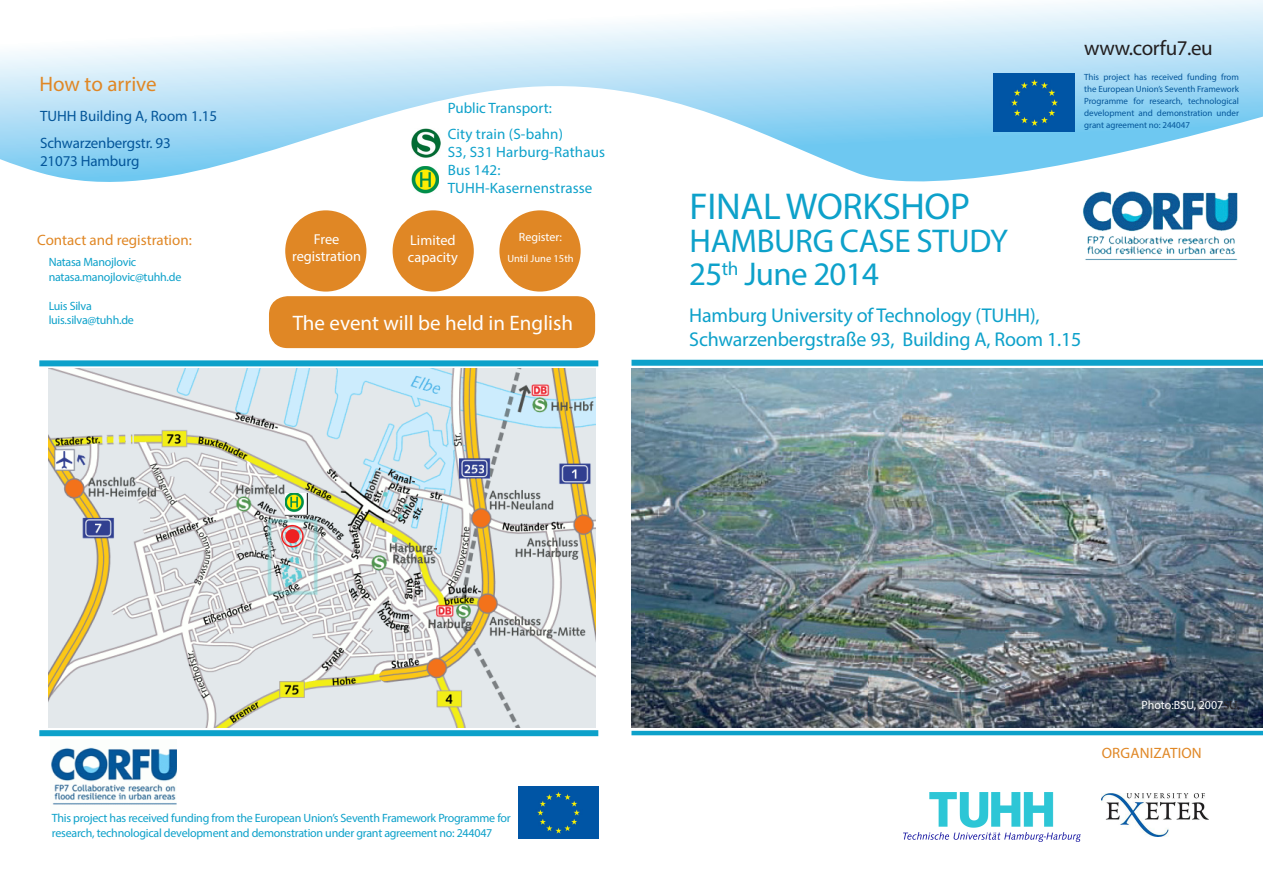
<style>
.page{position:relative;width:1263px;height:893px;background:#fff}
.page>*{position:absolute;margin:0;border:0;box-sizing:border-box;transform-origin:0 0}
.t1{font:37.5px "Myriad Pro";letter-spacing:-.01em;color:#0da1ca}
.t2{font:33px "Myriad Pro";letter-spacing:-.01em;color:#0da1ca}
.t3{font:21px "Myriad Pro";color:#fff}
.t4{font:21px "Myriad Pro";letter-spacing:-.02em;color:#231f20}
.t5{font:21px "Myriad Pro";color:#e08725}
.t6{font:19.95px/24px "Myriad Pro";letter-spacing:-.01em;color:#0da1ca}
.t7{font:15px "Myriad Pro";letter-spacing:.01em;color:#0da1ca}
.t8{font:15px "Myriad Pro";letter-spacing:-.01em;color:#04569a}
.t9{font:15px "Myriad Pro";color:#e08725}
.t10{font:14.4px/17.2px "Myriad Pro";color:#fff;text-align:center}
.t11{font:12px/14.4px "Myriad Pro";letter-spacing:-.02em;color:#0da1ca}
.t12{font:12px "Myriad Pro";color:#fff}
.t13{font:10.5px "Myriad Pro";color:#fff}
.t14{font:9px/12px "Myriad Pro";letter-spacing:-.005em;color:#04569a;text-align:justify}
.s1{font-family:"Minion Pro";color:#231f20}
</style>
<div class="page">
<svg style="left:0;top:0;width:1263px;height:211px"></svg>
<div style="left:270px;top:297px;width:324px;height:50px;background:#e08725;border-radius:18px"></div>
<div style="left:269px;top:296px;width:326px;height:52px;border:2px solid #e08725;border-radius:18px"></div>
<div style="left:285px;top:210px;width:81px;height:82px;background:#e08725;border-radius:50%"></div>
<div style="left:393px;top:210px;width:81px;height:82px;background:#e08725;border-radius:50%"></div>
<div style="left:499px;top:210px;width:82px;height:82px;background:#e08725;border-radius:50%"></div>
<img style="left:631px;top:369px;width:632px;height:358px">
<img style="left:994px;top:73px;width:80px;height:59px">
<img style="left:51px;top:747px;width:125px;height:58px">
<img style="left:1073px;top:191px;width:176px;height:69px">
<div style="left:631px;top:360px;width:632px;height:6px;background:#0da1ca"></div>
<hr style="left:631px;top:731px;width:632px;height:4px;background:#0da1ca">
<img style="left:519px;top:786px;width:79px;height:53px">
<img style="left:1101px;top:793px;width:108px;height:43px">
<div style="left:39px;top:360px;width:559px;height:6px;background:#0da1ca"></div>
<div style="left:39px;top:730px;width:559px;height:6px;background:#0da1ca"></div>
<img style="left:49px;top:369px;width:546px;height:358px">
<div style="left:285px;top:529px;width:14px;height:14px;background:#ee2123;border-radius:50%"></div>
<div style="left:281px;top:525px;width:23px;height:22px;border:2px solid #ee2123;border-radius:50%"></div>
<img style="left:903px;top:793px;width:178px;height:48px">
<img style="left:412px;top:129px;width:28px;height:28px">
<img style="left:412px;top:166px;width:27px;height:27px">
<img style="left:285px;top:493px;width:23px;height:22px">
<p class="t5" style="left:40px;top:71px;width:119px">How to arrive</p>
<p class="t8" style="left:40px;top:107px;width:179px">TUHH Building A, Room 1.15</p>
<p class="t8" style="left:40px;top:133px;width:132px">Schwarzenbergstr. 93</p>
<p class="t8" style="left:40px;top:151px;width:101px">21073 Hamburg</p>
<p class="t9" style="left:37px;top:231px;width:156px">Contact and registration:</p>
<p class="t11" style="left:49px;top:255px;width:89px">Natasa Manojlovic</p>
<p class="t11" style="left:49px;top:269px;width:134px">natasa.manojlovic@tuhh.de</p>
<p class="t11" style="left:49px;top:298px;width:45px">Luis Silva</p>
<p class="t11" style="left:49px;top:313px;width:87px">luis.silva@tuhh.de</p>
<p class="t7" style="left:448px;top:98px;width:106px">Public Transport:</p>
<p class="t7" style="left:448px;top:125px;width:117px">City train (S-bahn)</p>
<p class="t7" style="left:448px;top:143px;width:159px">S3, S31 Harburg-Rathaus</p>
<p class="t7" style="left:448px;top:161px;width:54px">Bus 142:</p>
<p class="t7" style="left:448px;top:179px;width:146px">TUHH-Kasernenstrasse</p>
<p class="t10" style="left:292px;top:230px;width:70px">Free registration</p>
<p class="t10" style="left:408px;top:231px;width:51px;text-align:left">Limited capacity</p>
<p class="t12" style="left:519px;top:229px;width:45px">Register:</p>
<p class="t13" style="left:507px;top:252px;width:68px">Until June 15th</p>
<p class="t3" style="left:293px;top:310px;width:282px">The event will be held in English</p>
<p class="t4" style="left:1084px;top:35px;width:130px">www.corfu7.eu</p>
<p class="t14" style="left:1084px;top:71px;width:156px">This project has received funding from the European Union’s Seventh Framework Programme for research, technological development and demonstration under grant agreement no: 244047</p>
<p class="t1" style="left:690px;top:184px;width:282px">FINAL WORKSHOP</p>
<p class="t2" style="left:690px;top:221px;width:320px">HAMBURG CASE STUDY</p>
<p class="t2" style="left:689px;top:254px;width:191px">25<sup>th</sup> June 2014</p>
<p class="t6" style="left:689px;top:303px;width:394px">Hamburg University of Technology (TUHH),<br>Schwarzenbergstraße 93, Building A, Room 1.15</p>
<p class="t11" style="left:52px;top:811px;width:460px">This project has received funding from the European Union’s Seventh Framework Programme for research, technological development and demonstration under grant agreement no: 244047</p>
<p class="t12" style="left:1141px;top:698px;width:100px">Photo:BSU, 2007<span class="s1">SU,</span></p>
<p class="t9" style="left:1102px;top:744px;width:101px">ORGANIZATION</p>
</div>
